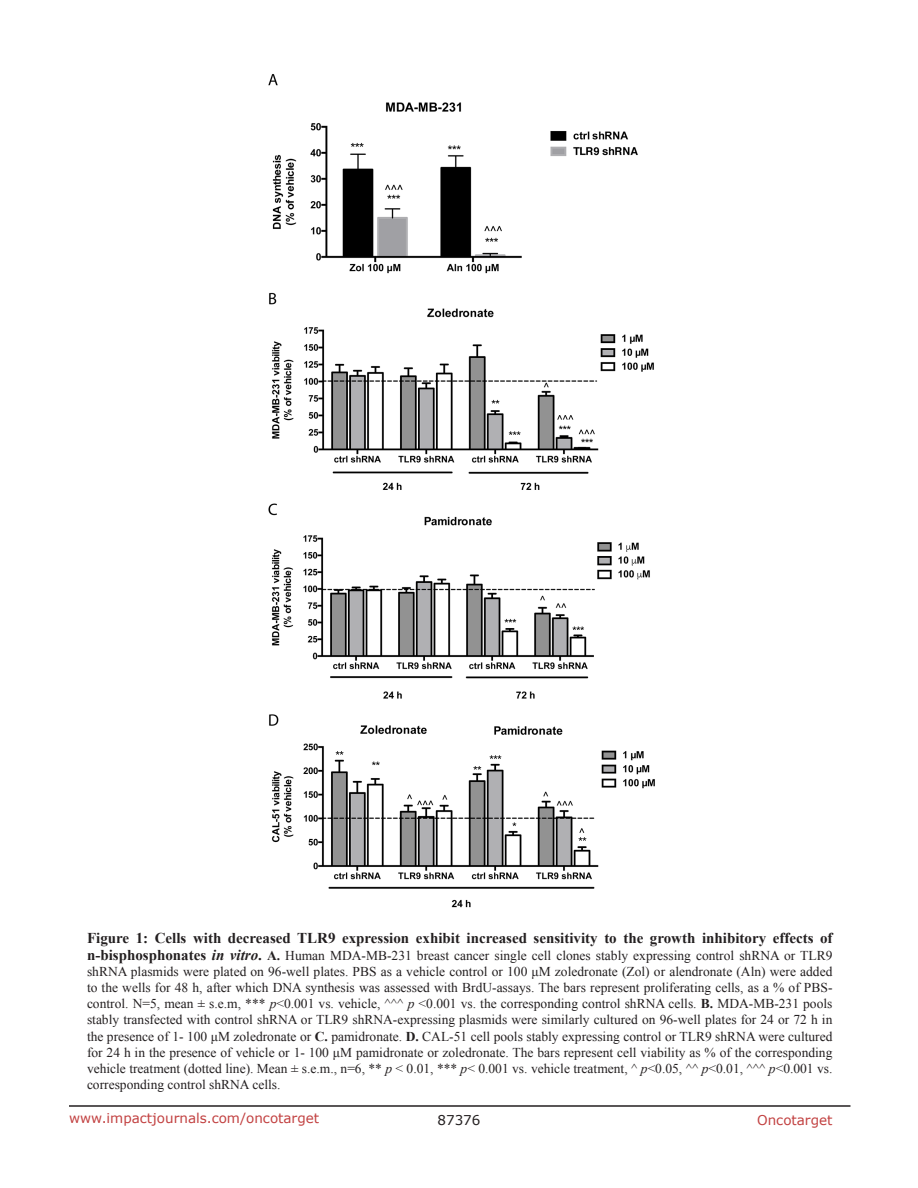
<style>
.page{position:relative;width:918px;height:1188px;background:#fff}
.page>*{position:absolute;margin:0;border:0;box-sizing:border-box;transform-origin:0 0}
.figuretext{font:700 15px "Times New Roman";color:#231f20}
.figuretext-2{font:13.5px/16.2px "Times New Roman";color:#231f20;text-align:justify}
.t1{font:13.5px "Verdana";color:#c24141}
.t2{font:13.5px "Verdana";color:#231f20}
.s1{font-weight:700;font-size:15px}
.s2{font-weight:700;font-style:italic;font-size:15px}
.s3{font-weight:700}
.s4{font-style:italic}
</style>
<div class="page">
<hr style="left:69px;top:1105px;width:781px;height:2px;background:#231f20">
<img style="left:268px;top:74px;width:387px;height:834px">
<p class="figuretext" style="left:87px;top:928px;width:747px">Figure 1: Cells with decreased TLR9 expression exhibit increased sensitivity to the growth inhibitory effects of</p>
<p class="figuretext-2" style="left:87px;top:947px;width:747px"><span class="s1">n-bisphosphonates</span> <span class="s2">in vitro</span><span class="s1">.</span> <span class="s3">A.</span> Human MDA-MB-231 breast cancer single cell clones stably expressing control shRNA or TLR9 shRNA plasmids were plated on 96-well plates. PBS as a vehicle control or 100 μM zoledronate (Zol) or alendronate (Aln) were added to the wells for 48 h, after which DNA synthesis was assessed with BrdU-assays. The bars represent proliferating cells, as a % of PBS&shy;control. N=5, mean ± s.e.m, *** <span class="s4">p</span>&lt;0.001 vs. vehicle, ^^^ <span class="s4">p</span> &lt;0.001 vs. the corresponding control shRNA cells. <span class="s3">B.</span> MDA-MB-231 pools stably transfected with control shRNA or TLR9 shRNA-expressing plasmids were similarly cultured on 96-well plates for 24 or 72 h in the presence of 1- 100 μM zoledronate or <span class="s3">C.</span> pamidronate. <span class="s3">D.</span> CAL-51 cell pools stably expressing control or TLR9 shRNA were cultured for 24 h in the presence of vehicle or 1- 100 μM pamidronate or zoledronate. The bars represent cell viability as % of the corresponding vehicle treatment (dotted line). Mean ± s.e.m., n=6, ** <span class="s4">p</span> &lt; 0.01, *** <span class="s4">p</span>&lt; 0.001 vs. vehicle treatment, ^ <span class="s4">p</span>&lt;0.05, ^^ <span class="s4">p</span>&lt;0.01, ^^^ <span class="s4">p</span>&lt;0.001 vs. corresponding control shRNA cells.</p>
<p class="t1" style="left:69px;top:1109px;width:252px">www.impactjournals.com/oncotarget</p>
<p class="t2" style="left:438px;top:1111px;width:44px">87376</p>
<p class="t1" style="left:757px;top:1111px;width:77px">Oncotarget</p>
</div>
